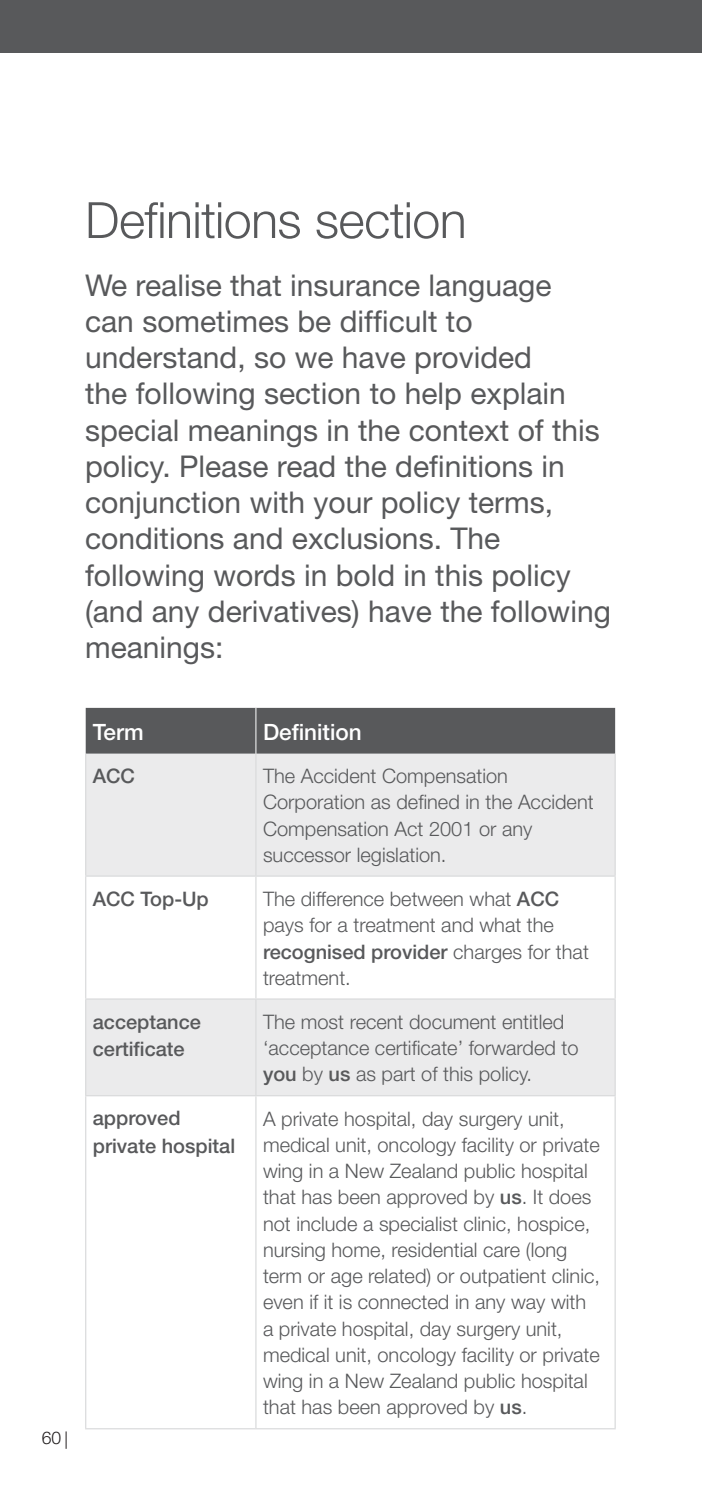
<style>
.page{position:relative;width:702px;height:1489px;background:#fff}
.page>*{position:absolute;margin:0;border:0;box-sizing:border-box;transform-origin:0 0}
.t1{font:300 50px "Helvetica Neue";letter-spacing:-.01em;color:#58595b}
.t2{font:30px/36.2px "Helvetica Neue";color:#58595b}
.t3{font:500 22.5px "Helvetica Neue";color:#fff}
.t4{font:300 20px/26.2px "Helvetica Neue";color:#58595b}
.t5{font:500 20px/27.5px "Helvetica Neue";color:#58595b}
.t6{font:500 20px "Helvetica Neue LT Pro";color:#58595b}
.t7{font:300 17.5px "Helvetica Neue LT Pro";color:#231f20}
.s1{font-family:"Helvetica Neue LT Pro";font-weight:500}
.s2{font-family:"Helvetica Neue";font-weight:300}
</style>
<div class="page">
<div style="left:0;top:0;width:702px;height:53px;background:#58595b"></div>
<svg style="left:66px;top:1431px;width:1px;height:17px"></svg>
<div style="left:86px;top:707px;width:529px;height:46px;background:#58595b"></div>
<svg style="left:86px;top:753px;width:528px;height:341px;fill:#ebebec"></svg>
<hr style="left:255px;top:707px;width:1px;height:46px;background:#fff">
<hr style="left:85px;top:876px;width:1px;height:122px;background:#dadbdc">
<hr style="left:255px;top:876px;width:1px;height:122px;background:#dadbdc">
<hr style="left:614px;top:876px;width:1px;height:122px;background:#dadbdc">
<hr style="left:85px;top:1096px;width:1px;height:331px;background:#dadbdc">
<hr style="left:255px;top:1096px;width:1px;height:331px;background:#dadbdc">
<hr style="left:614px;top:1096px;width:1px;height:331px;background:#dadbdc">
<hr style="left:85px;top:753px;width:1px;height:122px;background:#dadbdc">
<hr style="left:85px;top:875px;width:171px;height:1px;background:#dadbdc">
<hr style="left:255px;top:753px;width:1px;height:122px;background:#dadbdc">
<hr style="left:614px;top:753px;width:1px;height:122px;background:#dadbdc">
<hr style="left:256px;top:875px;width:359px;height:1px;background:#dadbdc">
<hr style="left:85px;top:998px;width:171px;height:1px;background:#dadbdc">
<hr style="left:85px;top:999px;width:1px;height:95px;background:#dadbdc">
<hr style="left:85px;top:1094px;width:171px;height:2px;background:#dadbdc">
<hr style="left:256px;top:998px;width:359px;height:1px;background:#dadbdc">
<hr style="left:255px;top:999px;width:1px;height:95px;background:#dadbdc">
<hr style="left:614px;top:999px;width:1px;height:95px;background:#dadbdc">
<hr style="left:256px;top:1094px;width:359px;height:2px;background:#dadbdc">
<hr style="left:85px;top:1427px;width:171px;height:2px;background:#dadbdc">
<hr style="left:256px;top:1427px;width:359px;height:2px;background:#dadbdc">
<p class="t7" style="left:42px;top:1426px;width:21px">60</p>
<h1 class="t1" style="left:85px;top:190px;width:383px">Definitions section</h1>
<p class="t2" style="left:85px;top:266px;width:527px">We realise that insurance language<br>can sometimes be difficult to understand, so we have provided<br>the following section to help explain special meanings in the context of this policy. Please read the definitions in conjunction with your policy terms, conditions and exclusions. The following words in bold in this policy (and any derivatives) have the following meanings:</p>
<p class="t3" style="left:93px;top:718px;width:52px">Term</p>
<p class="t3" style="left:263px;top:718px;width:100px">Definition</p>
<p class="t5" style="left:93px;top:761px;width:44px">ACC</p>
<p class="t4" style="left:263px;top:762px;width:332px">The Accident Compensation<br>Corporation as defined in the Accident<br>Compensation Act 2001 or any successor legislation.</p>
<p class="t5" style="left:93px;top:884px;width:117px">ACC Top-Up</p>
<p class="t4" style="left:263px;top:885px;width:298px">The difference between what <span class="s1">ACC </span>pays for a treatment and what the</p>
<p class="t6" style="left:263px;top:939px;width:327px">recognised provider <span class="s2">charges for that</span></p>
<p class="t4" style="left:263px;top:964px;width:89px">treatment.</p>
<p class="t5" style="left:93px;top:1007px;width:110px">acceptance certificate</p>
<p class="t4" style="left:263px;top:1008px;width:317px">The most recent document entitled ‘acceptance certificate’ forwarded to <span class="s1">you</span> by <span class="s1">us</span> as part of this policy.</p>
<p class="t5" style="left:93px;top:1104px;width:144px">approved private hospital</p>
<p class="t4" style="left:263px;top:1104px;width:338px">A private hospital, day surgery unit, medical unit, oncology facility or private wing in a New Zealand public hospital that has been approved by <span class="s1">us</span>. It does not include a specialist clinic, hospice, nursing home, residential care (long term or age related) or outpatient clinic, even if it is connected in any way with a private hospital, day surgery unit, medical unit, oncology facility or private wing in a New Zealand public hospital that has been approved by <span class="s1">us</span>.</p>
</div>
